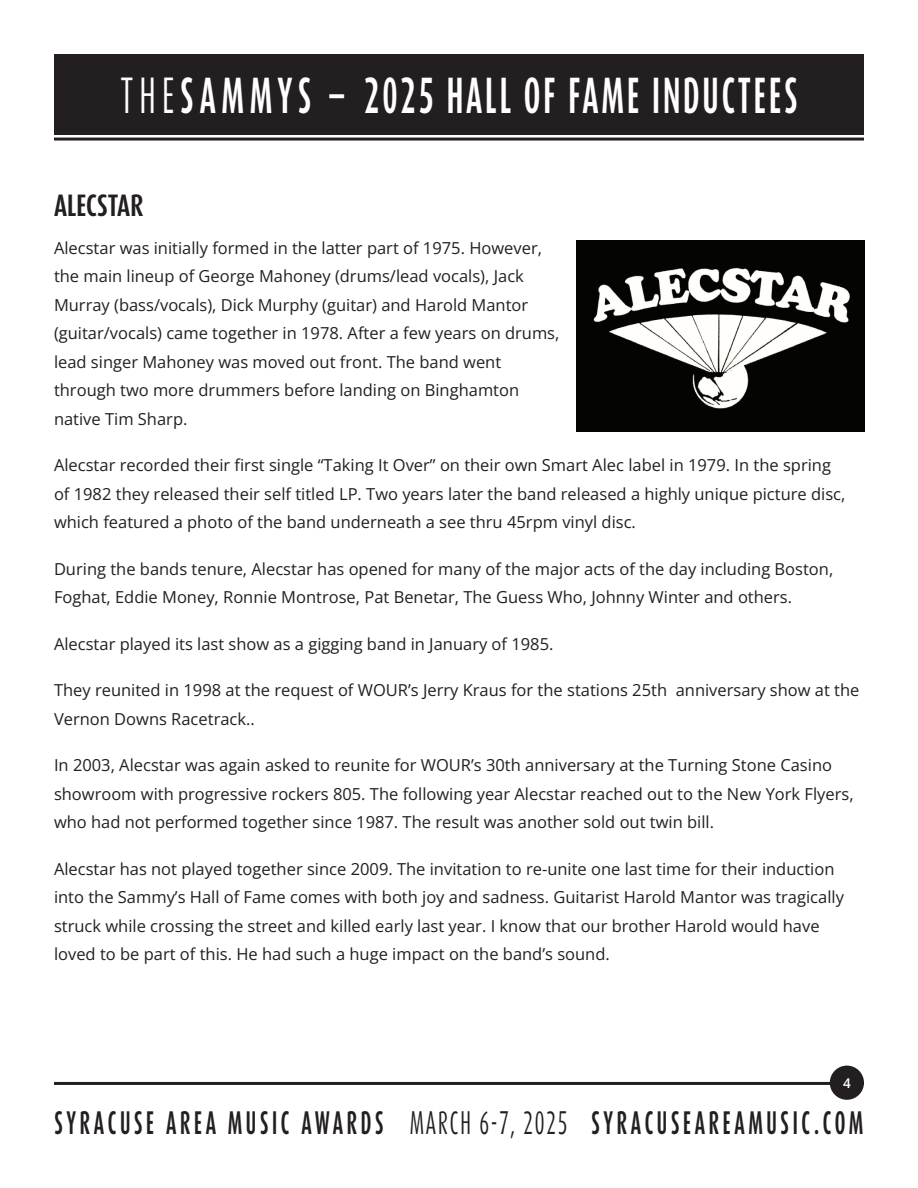
<style>
.page{position:relative;width:918px;height:1188px;background:#fff}
.page>*{position:absolute;margin:0;border:0;box-sizing:border-box;transform-origin:0 0}
.t1{font:700 42px "Dax Compact";letter-spacing:.09em;color:#fff;scale:.75 1}
.t2{font:700 27px "Dax Compact";letter-spacing:.18em;color:#231f20;scale:.75 1}
.t3{font:700 25.5px "Dax Compact";color:#231f20}
.t4{font:16.5px/28.5px "Open Sans";color:#231f20}
.t5{font:600 13.5px "Open Sans";color:#fff}
.s1{font-weight:400}
</style>
<div class="page">
<hr style="left:54px;top:1082px;width:810px;height:3px;background:#231f20">
<div style="left:830px;top:1066px;width:34px;height:34px;background:#231f20;border-radius:50%"></div>
<hr style="left:54px;top:138px;width:810px;height:3px;background:#231f20">
<div style="left:54px;top:54px;width:810px;height:81px;background:#231f20"></div>
<img style="left:576px;top:240px;width:288px;height:192px">
<h1 class="t1" style="left:121px;top:69px;width:904px"><span class="s1">THE</span>SAMMYS – 2025 HALL OF FAME INDUCTEES</h1>
<h3 class="t3" style="left:54px;top:189px;width:91px">ALECSTAR</h3>
<p class="t4" style="left:54px;top:233px;width:507px">Alecstar was initially formed in the latter part of 1975. However, the main lineup of George Mahoney (drums/lead vocals), Jack Murray (bass/vocals), Dick Murphy (guitar) and Harold Mantor (guitar/vocals) came together in 1978. After a few years on drums, lead singer Mahoney was moved out front. The band went through two more drummers before landing on Binghamton native Tim Sharp.</p>
<p class="t4" style="left:54px;top:451px;width:793px">Alecstar recorded their first single “Taking It Over” on their own Smart Alec label in 1979. In the spring of 1982 they released their self titled LP. Two years later the band released a highly unique picture disc, which featured a photo of the band underneath a see thru 45rpm vinyl disc.</p>
<p class="t4" style="left:54px;top:554px;width:781px">During the bands tenure, Alecstar has opened for many of the major acts of the day including Boston,<br>Foghat, Eddie Money, Ronnie Montrose, Pat Benetar, The Guess Who, Johnny Winter and others.</p>
<p class="t4" style="left:54px;top:629px;width:501px">Alecstar played its last show as a gigging band in January of 1985.</p>
<p class="t4" style="left:54px;top:676px;width:807px">They reunited in 1998 at the request of WOUR’s Jerry Kraus for the stations 25th anniversary show at the<br>Vernon Downs Racetrack..</p>
<p class="t4" style="left:54px;top:751px;width:801px">In 2003, Alecstar was again asked to reunite for WOUR’s 30th anniversary at the Turning Stone Casino showroom with progressive rockers 805. The following year Alecstar reached out to the New York Flyers, who had not performed together since 1987. The result was another sold out twin bill.</p>
<p class="t4" style="left:54px;top:854px;width:791px">Alecstar has not played together since 2009. The invitation to re-unite one last time for their induction into the Sammy’s Hall of Fame comes with both joy and sadness. Guitarist Harold Mantor was tragically struck while crossing the street and killed early last year. I know that our brother Harold would have loved to be part of this. He had such a huge impact on the band’s sound.</p>
<p class="t5" style="left:843px;top:1073px;width:9px">4</p>
<h2 class="t2" style="left:55px;top:1105px;width:1080px">SYRACUSE AREA MUSIC AWARDS <span class="s1">MARCH 6-7, 2025</span> SYRACUSEAREAMUSIC.COM</h2>
</div>
